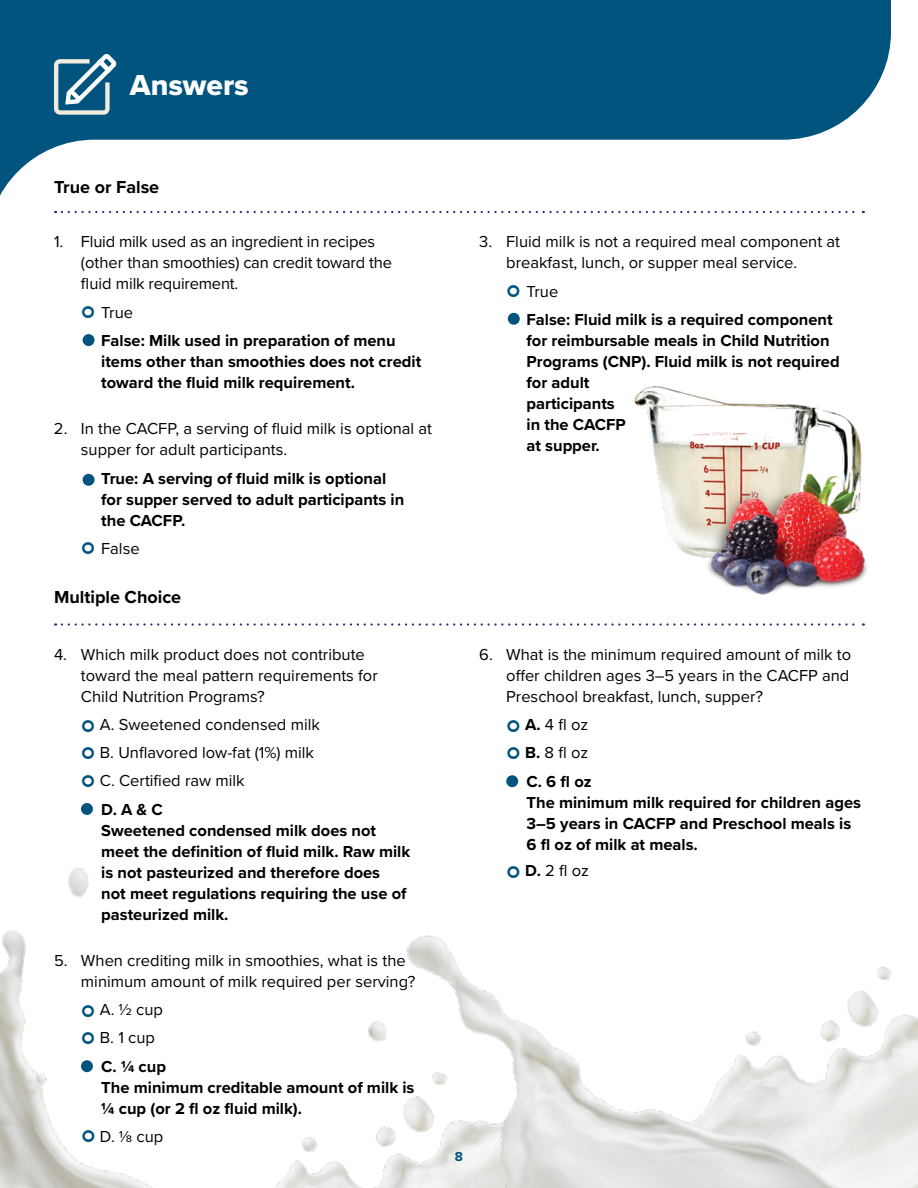
<style>
.page{position:relative;width:918px;height:1188px;background:#fff}
.page>*{position:absolute;margin:0;border:0;box-sizing:border-box;transform-origin:0 0}
.t1{font:30px "Proxima Nova Extrabld";color:#fff}
.t2{font:700 18px "Proxima Nova";color:#000}
.t3{font:16.5px/21px "Proxima Nova";color:#000}
.t4{font:700 16.5px/21px "Proxima Nova";color:#000}
.t5{font:700 13.5px "Proxima Nova";color:#00547d}
.s1{font-weight:700}
</style>
<div class="page">
<img style="left:275px;top:1137px;width:86px;height:51px">
<img style="left:361px;top:935px;width:557px;height:253px">
<svg style="left:62px;top:623px;width:802px;height:3px"></svg>
<svg style="left:0;top:0;width:891px;height:214px;fill:#00547d"></svg>
<svg style="left:54px;top:54px;width:62px;height:61px;background:#588da5"></svg>
<svg style="left:62px;top:211px;width:802px;height:2px"></svg>
<div style="left:83px;top:334px;width:12px;height:12px;background:#00547d;border-radius:50%"></div>
<div style="left:83px;top:474px;width:12px;height:12px;background:#00547d;border-radius:50%"></div>
<div style="left:81px;top:803px;width:12px;height:12px;background:#00547d;border-radius:50%"></div>
<div style="left:508px;top:313px;width:12px;height:12px;background:#00547d;border-radius:50%"></div>
<div style="left:506px;top:775px;width:12px;height:12px;background:#00547d;border-radius:50%"></div>
<img style="left:634px;top:386px;width:233px;height:209px">
<img style="left:0;top:868px;width:153px;height:320px">
<svg style="left:82px;top:1005px;width:12px;height:12px"></svg>
<svg style="left:82px;top:1032px;width:12px;height:12px"></svg>
<svg style="left:82px;top:1130px;width:12px;height:12px"></svg>
<h2 class="t1" style="left:130px;top:63px;width:121px">Answers</h2>
<h3 class="t2" style="left:54px;top:173px;width:107px">True or False</h3>
<p class="t3" style="left:81px;top:230px;width:313px;text-indent:-27px">1. Fluid milk used as an ingredient in recipes (other than smoothies) can credit toward the fluid milk requirement.</p>
<p class="t3" style="left:101px;top:301px;width:33px">True</p>
<p class="t4" style="left:101px;top:329px;width:322px">False: Milk used in preparation of menu items other than smoothies does not credit toward the fluid milk requirement.</p>
<p class="t3" style="left:81px;top:418px;width:353px;text-indent:-27px">2. In the CACFP, a serving of fluid milk is optional at supper for adult participants.</p>
<p class="t4" style="left:101px;top:468px;width:305px">True: A serving of fluid milk is optional for supper served to adult participants in the CACFP.</p>
<p class="t3" style="left:101px;top:538px;width:40px">False</p>
<h3 class="t2" style="left:54px;top:583px;width:129px">Multiple Choice</h3>
<p class="t3" style="left:81px;top:644px;width:298px;text-indent:-27px">4. Which milk product does not contribute toward the meal pattern requirements for<br>Child Nutrition Programs?</p>
<p class="t3" style="left:100px;top:713px;width:221px">A. Sweetened condensed milk</p>
<p class="t3" style="left:100px;top:741px;width:216px">B. Unflavored low-fat (1%) milk</p>
<p class="t3" style="left:100px;top:769px;width:146px">C. Certified raw milk</p>
<p class="t4" style="left:101px;top:799px;width:63px">D. A &amp; C</p>
<p class="t4" style="left:101px;top:820px;width:311px">Sweetened condensed milk does not meet the definition of fluid milk. Raw milk is not pasteurized and therefore does<br>not meet regulations requiring the use of pasteurized milk.</p>
<p class="t3" style="left:81px;top:950px;width:336px;text-indent:-27px">5. When crediting milk in smoothies, what is the minimum amount of milk required per serving?</p>
<p class="t3" style="left:100px;top:998px;width:65px">A. ½ cup</p>
<p class="t3" style="left:100px;top:1026px;width:57px">B. 1 cup</p>
<p class="t4" style="left:101px;top:1056px;width:66px">C. ¼ cup</p>
<p class="t4" style="left:101px;top:1077px;width:315px">The minimum creditable amount of milk is ¼ cup (or 2 fl oz fluid milk).</p>
<p class="t3" style="left:100px;top:1125px;width:65px">D. 1/8 cup</p>
<p class="t3" style="left:506px;top:231px;width:335px;text-indent:-27px">3. Fluid milk is not a required meal component at breakfast, lunch, or supper meal service.</p>
<p class="t3" style="left:526px;top:281px;width:33px">True</p>
<p class="t4" style="left:526px;top:309px;width:315px">False: Fluid milk is a required component for reimbursable meals in Child Nutrition<br>Programs (CNP). Fluid milk is not required for adult<br>participants<br>in the CACFP<br>at supper.</p>
<p class="t3" style="left:506px;top:644px;width:346px;text-align:justify;text-indent:-27px">6. What is the minimum required amount of milk to offer children ages 3–5 years in the CACFP and Preschool breakfast, lunch, supper?</p>
<p class="t3" style="left:525px;top:713px;width:65px"><span class="s1">A.</span> 4 fl oz</p>
<p class="t3" style="left:525px;top:741px;width:65px"><span class="s1">B.</span> 8 fl oz</p>
<p class="t4" style="left:527px;top:771px;width:67px">C. 6 fl oz</p>
<p class="t4" style="left:527px;top:792px;width:336px">The minimum milk required for children ages<br>3–5 years in CACFP and Preschool meals is<br>6 fl oz of milk at meals.</p>
<p class="t3" style="left:525px;top:860px;width:65px"><span class="s1">D.</span> 2 fl oz</p>
<p class="t5" style="left:455px;top:1146px;width:10px">8</p>
</div>
